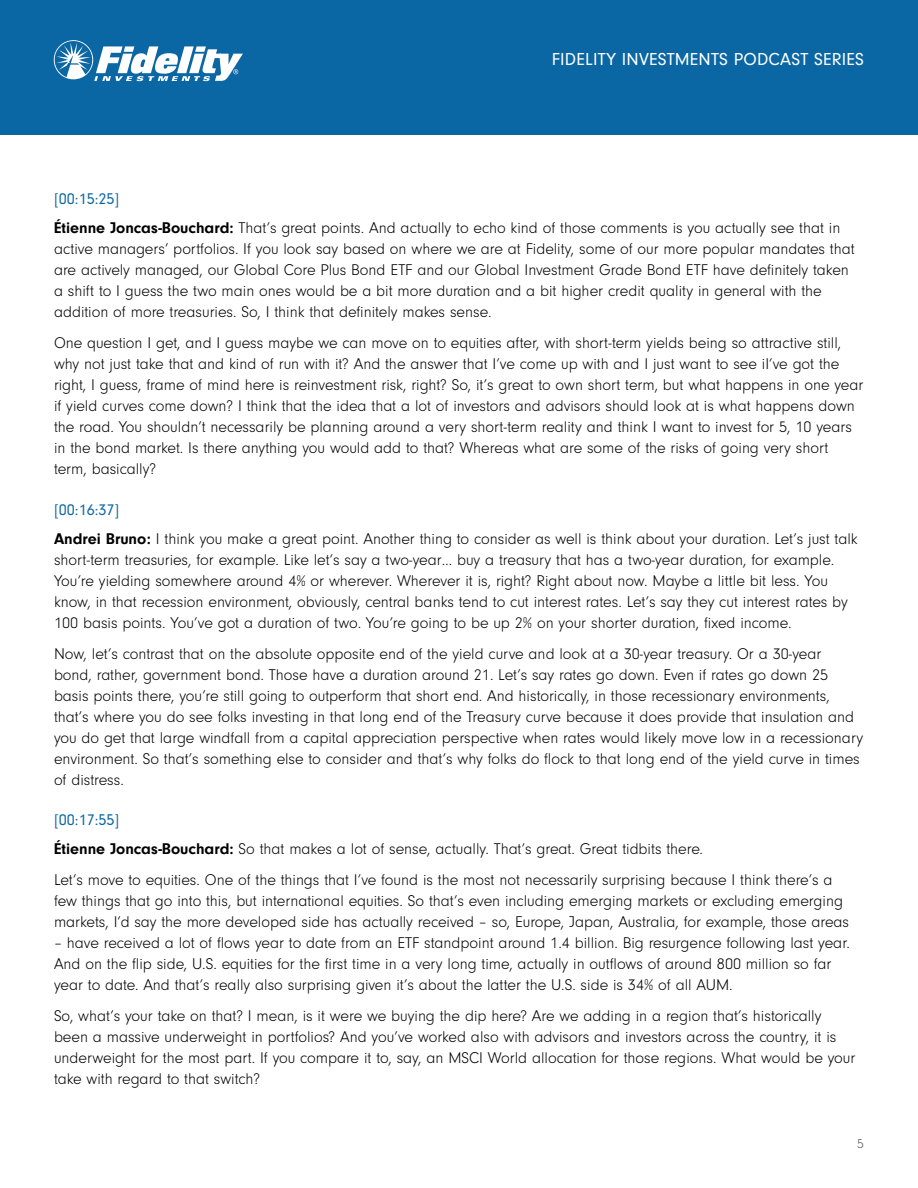
<style>
.page{position:relative;width:918px;height:1188px;background:#fff}
.page>*{position:absolute;margin:0;border:0;box-sizing:border-box;transform-origin:0 0}
.t1{font:18px "Neuzeit Gro";letter-spacing:.01em;color:#fff}
.t2{font:300 16.2px/21px "Neuzeit Gro";color:#000}
.t3{font:300 13.5px "Neuzeit Gro";color:#58595b}
.s1{font-weight:400;color:#0b67a3}
.s2{font-weight:700}
</style>
<div class="page">
<div style="left:0;top:0;width:918px;height:135px;background:#0b67a3"></div>
<svg style="left:54px;top:40px;width:189px;height:41px"></svg>
<p class="t1" style="left:552px;top:49px;width:314px">FIDELITY INVESTMENTS PODCAST SERIES</p>
<p class="t2" style="left:54px;top:185px;width:788px;line-height:29.2px"><span class="s1">[00:15:25]<br></span><span class="s2">Étienne Joncas-Bouchard:</span> That’s great points. And actually to echo kind of those comments is you actually see that in</p>
<p class="t2" style="left:54px;top:239px;width:802px">active managers’ portfolios. If you look say based on where we are at Fidelity, some of our more popular mandates that are actively managed, our Global Core Plus Bond ETF and our Global Investment Grade Bond ETF have definitely taken a shift to I guess the two main ones would be a bit more duration and a bit higher credit quality in general with the addition of more treasuries. So, I think that definitely makes sense.</p>
<p class="t2" style="left:54px;top:333px;width:811px">One question I get, and I guess maybe we can move on to equities after, with short-term yields being so attractive still, why not just take that and kind of run with it? And the answer that I’ve come up with and I just want to see iI’ve got the right, I guess, frame of mind here is reinvestment risk, right? So, it’s great to own short term, but what happens in one year if yield curves come down? I think that the idea that a lot of investors and advisors should look at is what happens down the road. You shouldn’t necessarily be planning around a very short-term reality and think I want to invest for 5, 10 years in the bond market. Is there anything you would add to that? Whereas what are some of the risks of going very short term, basically?</p>
<p class="t2" style="left:54px;top:495px;width:805px;line-height:29.2px"><span class="s1">[00:16:37]<br></span><span class="s2">Andrei Bruno:</span> I think you make a great point. Another thing to consider as well is think about your duration. Let’s just talk</p>
<p class="t2" style="left:54px;top:549px;width:795px">short-term treasuries, for example. Like let’s say a two-year… buy a treasury that has a two-year duration, for example.<br>You’re yielding somewhere around 4% or wherever. Wherever it is, right? Right about now. Maybe a little bit less. You know, in that recession environment, obviously, central banks tend to cut interest rates. Let’s say they cut interest rates by 100 basis points. You’ve got a duration of two. You’re going to be up 2% on your shorter duration, fixed income.</p>
<p class="t2" style="left:54px;top:643px;width:811px">Now, let’s contrast that on the absolute opposite end of the yield curve and look at a 30-year treasury. Or a 30-year bond, rather, government bond. Those have a duration around 21. Let’s say rates go down. Even if rates go down 25 basis points there, you’re still going to outperform that short end. And historically, in those recessionary environments, that’s where you do see folks investing in that long end of the Treasury curve because it does provide that insulation and you do get that large windfall from a capital appreciation perspective when rates would likely move low in a recessionary environment. So that’s something else to consider and that’s why folks do flock to that long end of the yield curve in times of distress.</p>
<p class="t2" style="left:54px;top:806px;width:651px;line-height:29.2px"><span class="s1">[00:17:55]<br></span><span class="s2">Étienne Joncas-Bouchard:</span> So that makes a lot of sense, actually. That’s great. Great tidbits there.</p>
<p class="t2" style="left:54px;top:870px;width:797px">Let’s move to equities. One of the things that I’ve found is the most not necessarily surprising because I think there’s a few things that go into this, but international equities. So that’s even including emerging markets or excluding emerging markets, I’d say the more developed side has actually received – so, Europe, Japan, Australia, for example, those areas</p>
<p class="t2" style="left:54px;top:933px;width:798px">– have received a lot of flows year to date from an ETF standpoint around 1.4 billion. Big resurgence following last year.<br>And on the flip side, U.S. equities for the first time in a very long time, actually in outflows of around 800 million so far year to date. And that’s really also surprising given it’s about the latter the U.S. side is 34% of all AUM.</p>
<p class="t2" style="left:54px;top:1005px;width:803px">So, what’s your take on that? I mean, is it were we buying the dip here? Are we adding in a region that’s historically been a massive underweight in portfolios? And you’ve worked also with advisors and investors across the country, it is underweight for the most part. If you compare it to, say, an MSCI World allocation for those regions. What would be your take with regard to that switch?</p>
<p class="t3" style="left:857px;top:1137px;width:8px">5</p>
</div>
